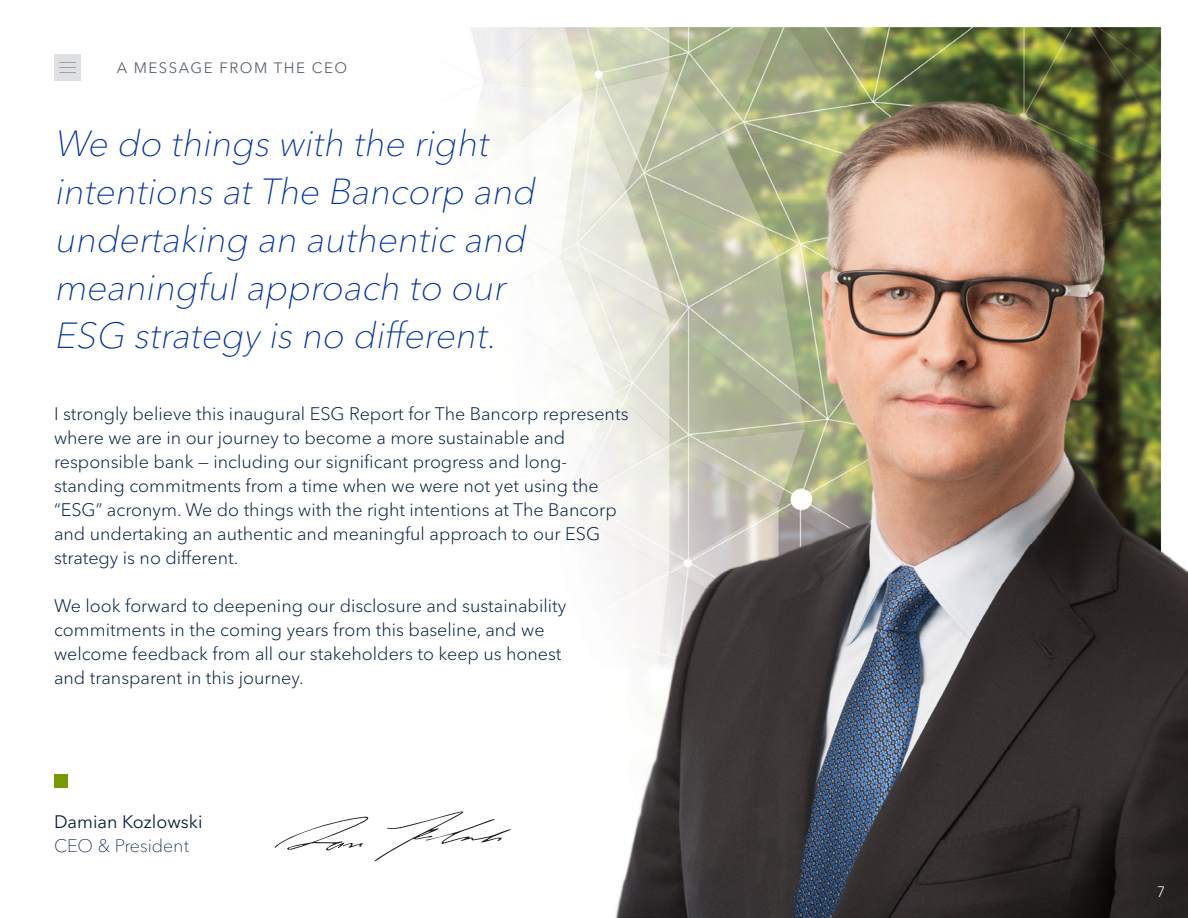
<style>
.page{position:relative;width:1188px;height:918px;background:#fff}
.page>*{position:absolute;margin:0;border:0;box-sizing:border-box;transform-origin:0 0}
.Body{font:italic 100 36px/48px "Avenir Nxt 2 W1 G";color:#0033a1}
.Body-2{font:300 18px/24px "Avenir Nxt 2 W1 G";color:#0a2240}
.Body-3{font:18px/24px "Avenir Nxt 2 W1 G";color:#0a2240}
.Body-4{font:15px "Avenir Nxt 2 W1 G";letter-spacing:.1em;color:#5b6670}
.t1{font:300 15px "Avenir Nxt 2 W1 G";color:#fff}
.s1{font-weight:100}
</style>
<div class="page">
<img style="left:54px;top:27px;width:1134px;height:891px">
<div style="left:54px;top:774px;width:14px;height:13px;background:#789904"></div>
<svg style="left:374px;top:811px;width:137px;height:50px"></svg>
<svg style="left:275px;top:817px;width:93px;height:34px"></svg>
<div style="left:54px;top:54px;width:27px;height:27px;background:#dee0e2"></div>
<svg style="left:59px;top:62px;width:17px;height:11px"></svg>
<p class="Body-4" style="left:117px;top:56px;width:232px">A MESSAGE FROM THE CEO</p>
<p class="Body" style="left:54px;top:116px;width:491px">We do thingswith the right intentionsatThe Bancorp and undertaking an authentic and meaningfulapproach to our<br>ESG strategyisno different.</p>
<p class="Body-2" style="left:54px;top:400px;width:576px">I strongly believe this inaugural ESG Report for The Bancorp represents where we are in our journey to become a more sustainable and responsible bank — including our significant progress and long&shy;standing commitments from a time when we were not yet using the “ESG” acronym. We do things with the right intentions at The Bancorp and undertaking an authentic and meaningful approach to our ESG strategy is no different.</p>
<p class="Body-2" style="left:54px;top:592px;width:514px">We look forward to deepening our disclosure and sustainability commitments in the coming years from this baseline, and we welcome feedback from all our stakeholders to keep us honest and transparent in this journey.</p>
<p class="Body-3" style="left:54px;top:808px;width:150px">Damian Kozlowski<br><span class="s1">CEO &amp; President</span></p>
<p class="t1" style="left:1157px;top:879px;width:10px">7</p>
</div>
